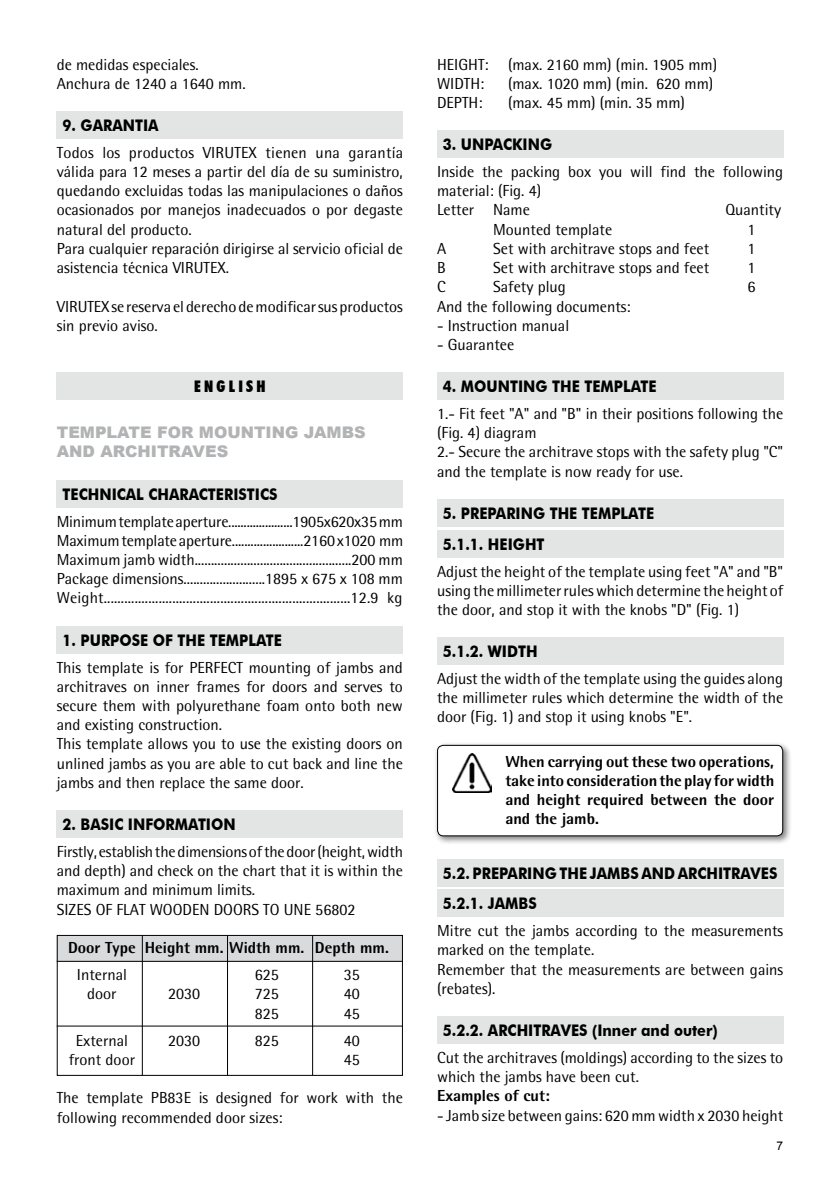
<style>
.page{position:relative;width:840px;height:1191px;background:#fff}
.page>*{position:absolute;margin:0;border:0;box-sizing:border-box;transform-origin:0 0}
.t1{font:16px/19.2px "Rotis Semi Sans";color:#000}
.t2{font:700 16px/30.6px "Futura BT";color:#000;scale:.9 1}
.t3{font:800 16px/19.2px "Rotis Semi Sans";color:#000;text-align:justify}
.t4{font:900 16px/19.2px "Arial";color:#b1b3b4}
.t5{font:900 condensed 16px "Futura BT";letter-spacing:.2em;color:#000}
.t6{font:12px "Arial";color:#000}
</style>
<div class="page">
<div style="left:57px;top:935px;width:345px;height:26px;background:#d9dadb"></div>
<div style="left:57px;top:935px;width:345px;height:140px;border:1px solid #000"></div>
<hr style="left:57px;top:1025px;width:345px;height:1px;background:#000">
<hr style="left:142px;top:935px;width:1px;height:140px;background:#000">
<hr style="left:227px;top:935px;width:1px;height:140px;background:#000">
<hr style="left:312px;top:935px;width:1px;height:140px;background:#000">
<hr style="left:57px;top:960px;width:345px;height:1px;background:#000">
<div style="left:57px;top:111px;width:345px;height:28px;background:#e3e4e4"></div>
<div style="left:57px;top:372px;width:345px;height:28px;background:#e3e4e4"></div>
<div style="left:57px;top:480px;width:345px;height:27px;background:#e3e4e4"></div>
<div style="left:57px;top:626px;width:345px;height:27px;background:#e3e4e4"></div>
<div style="left:57px;top:810px;width:345px;height:27px;background:#e3e4e4"></div>
<div style="left:437px;top:130px;width:345px;height:28px;background:#e3e4e4"></div>
<div style="left:437px;top:372px;width:345px;height:28px;background:#e3e4e4"></div>
<div style="left:437px;top:499px;width:345px;height:27px;background:#e3e4e4"></div>
<div style="left:437px;top:530px;width:345px;height:27px;background:#e3e4e4"></div>
<div style="left:437px;top:637px;width:345px;height:28px;background:#e3e4e4"></div>
<div style="left:433px;top:741px;width:359px;height:104px;background:#000;opacity:.5"></div>
<div style="left:437px;top:745px;width:345px;height:91px;background:#fff;border-radius:6px"></div>
<img style="left:452px;top:754px;width:39px;height:38px">
<div style="left:437px;top:745px;width:345px;height:91px;border:1px solid #000;border-radius:6px"></div>
<div style="left:437px;top:858px;width:345px;height:28px;background:#e3e4e4"></div>
<div style="left:437px;top:889px;width:345px;height:28px;background:#e3e4e4"></div>
<div style="left:437px;top:1016px;width:345px;height:27px;background:#e3e4e4"></div>
<p class="t1" style="left:57px;top:54px;width:190px">de medidas especiales.<br>Anchura de 1240 a 1640 mm.</p>
<p class="t2" style="left:63px;top:110px;width:108px">9. GARANTIA</p>
<p class="t1" style="left:57px;top:143px;width:348px">Todos los productos VIRUTEX tienen una garantía válida para 12 meses a partir del día de su suministro, quedando excluidas todas las manipulaciones o daños ocasionados por manejos inadecuados o por degaste natural del producto.<br>Para cualquier reparación dirigirse al servicio oficial de asistencia técnica VIRUTEX.</p>
<p class="t1" style="left:57px;top:296px;width:347px">VIRUTEX se reserva el derecho de modificar sus productos sin previo aviso.</p>
<p class="t5" style="left:194px;top:377px;width:73px">ENGLISH</p>
<p class="t4" style="left:57px;top:422px;width:310px">TEMPLATE FOR MOUNTING JAMBS<br>AND ARCHITRAVES</p>
<p class="t2" style="left:63px;top:478px;width:240px">TECHNICAL CHARACTERISTICS</p>
<p class="t1" style="left:57px;top:511px;width:348px;text-align:justify">Minimum template aperture.....................1905x620x35 mm Maximum template aperture.......................2160 x1020 mm Maximum jamb width................................................200 mm Package dimensions.........................1895 x 675 x 108 mm Weight........................................................................12.9 kg</p>
<p class="t2" style="left:63px;top:624px;width:245px">1. PURPOSE OF THE TEMPLATE</p>
<p class="t1" style="left:57px;top:657px;width:347px">This template is for PERFECT mounting of jambs and architraves on inner frames for doors and serves to secure them with polyurethane foam onto both new and existing construction.<br>This template allows you to use the existing doors on unlined jambs as you are able to cut back and line the jambs and then replace the same door.</p>
<p class="t2" style="left:63px;top:809px;width:194px">2. BASIC INFORMATION</p>
<p class="t1" style="left:57px;top:841px;width:347px">Firstly, establish the dimensions of the door (height, width and depth) and check on the chart that it is within the maximum and minimum limits.<br>SIZES OF FLAT WOODEN DOORS TO UNE 56802</p>
<p class="t3" style="left:68px;top:937px;width:322px">Door Type Height mm. Width mm. Depth mm.</p>
<p class="t1" style="left:77px;top:965px;width:52px">Internal</p>
<p class="t1" style="left:254px;top:965px;width:26px">625</p>
<p class="t1" style="left:343px;top:965px;width:18px">35</p>
<p class="t1" style="left:87px;top:984px;width:31px">door</p>
<p class="t1" style="left:168px;top:984px;width:34px">2030</p>
<p class="t1" style="left:254px;top:984px;width:26px">725</p>
<p class="t1" style="left:343px;top:984px;width:18px">40</p>
<p class="t1" style="left:254px;top:1003px;width:26px">825</p>
<p class="t1" style="left:343px;top:1003px;width:18px">45</p>
<p class="t1" style="left:76px;top:1030px;width:54px">External</p>
<p class="t1" style="left:168px;top:1030px;width:34px">2030</p>
<p class="t1" style="left:254px;top:1030px;width:26px">825</p>
<p class="t1" style="left:343px;top:1030px;width:18px">40</p>
<p class="t1" style="left:69px;top:1049px;width:68px">front door</p>
<p class="t1" style="left:343px;top:1049px;width:18px">45</p>
<p class="t1" style="left:57px;top:1088px;width:347px">The template PB83E is designed for work with the following recommended door sizes:</p>
<p class="t1" style="left:437px;top:54px;width:281px">HEIGHT: (max. 2160 mm) (min. 1905 mm)<br>WIDTH:</p>
<p class="t1" style="left:507px;top:74px;width:207px">(max. 1020 mm) (min. 620 mm)</p>
<p class="t1" style="left:437px;top:93px;width:47px">DEPTH:</p>
<p class="t1" style="left:507px;top:93px;width:178px">(max. 45 mm) (min. 35 mm)</p>
<p class="t2" style="left:442px;top:129px;width:123px">3. UNPACKING</p>
<p class="t1" style="left:437px;top:162px;width:347px">Inside the packing box you will find the following material: (Fig. 4)<br>Letter Name</p>
<p class="t1" style="left:725px;top:200px;width:57px">Quantity</p>
<p class="t1" style="left:493px;top:219px;width:120px">Mounted template</p>
<p class="t1" style="left:747px;top:219px;width:10px">1</p>
<p class="t1" style="left:437px;top:239px;width:11px">A</p>
<p class="t1" style="left:493px;top:239px;width:217px">Set with architrave stops and feet</p>
<p class="t1" style="left:747px;top:239px;width:10px">1</p>
<p class="t1" style="left:437px;top:258px;width:10px">B</p>
<p class="t1" style="left:493px;top:258px;width:217px">Set with architrave stops and feet</p>
<p class="t1" style="left:747px;top:258px;width:10px">1</p>
<p class="t1" style="left:437px;top:277px;width:10px">C</p>
<p class="t1" style="left:493px;top:277px;width:74px">Safety plug</p>
<p class="t1" style="left:747px;top:277px;width:10px">6</p>
<p class="t1" style="left:437px;top:296px;width:195px">And the following documents:</p>
<p class="t1" style="left:437px;top:315px;width:133px">- Instruction manual</p>
<p class="t1" style="left:437px;top:335px;width:79px">- Guarantee</p>
<p class="t2" style="left:442px;top:371px;width:239px">4. MOUNTING THE TEMPLATE</p>
<p class="t1" style="left:437px;top:404px;width:347px">1.- Fit feet "A" and "B" in their positions following the (Fig. 4) diagram<br>2.- Secure the architrave stops with the safety plug "C" and the template is now ready for use.</p>
<p class="t2" style="left:442px;top:498px;width:236px">5. PREPARING THE TEMPLATE<br>5.1.1. HEIGHT</p>
<p class="t1" style="left:437px;top:561px;width:347px;text-align:justify">Adjust the height of the template using feet "A" and "B" using the millimeter rules which determine the height of the door, and stop it with the knobs "D" (Fig. 1)</p>
<p class="t2" style="left:442px;top:636px;width:107px">5.1.2. WIDTH</p>
<p class="t1" style="left:437px;top:669px;width:347px;text-align:justify">Adjust the width of the template using the guides along the millimeter rules which determine the width of the door (Fig. 1) and stop it using knobs "E".</p>
<p class="t3" style="left:505px;top:751px;width:270px">When carrying out these two operations, take into consideration the play for width and height required between the door and the jamb.</p>
<p class="t2" style="left:442px;top:857px;width:373px">5.2. PREPARING THE JAMBS AND ARCHITRAVES<br>5.2.1. JAMBS</p>
<p class="t1" style="left:437px;top:921px;width:347px">Mitre cut the jambs according to the measurements marked on the template.<br>Remember that the measurements are between gains (rebates).</p>
<p class="t2" style="left:442px;top:1015px;width:306px">5.2.2. ARCHITRAVES (Inner and outer)</p>
<p class="t1" style="left:437px;top:1047px;width:347px">Cut the architraves (moldings) according to the sizes to which the jambs have been cut.</p>
<p class="t3" style="left:437px;top:1086px;width:114px">Examples of cut:</p>
<p class="t1" style="left:437px;top:1105px;width:347px">- Jamb size between gains: 620 mm width x 2030 height</p>
<p class="t6" style="left:776px;top:1138px;width:8px">7</p>
</div>
